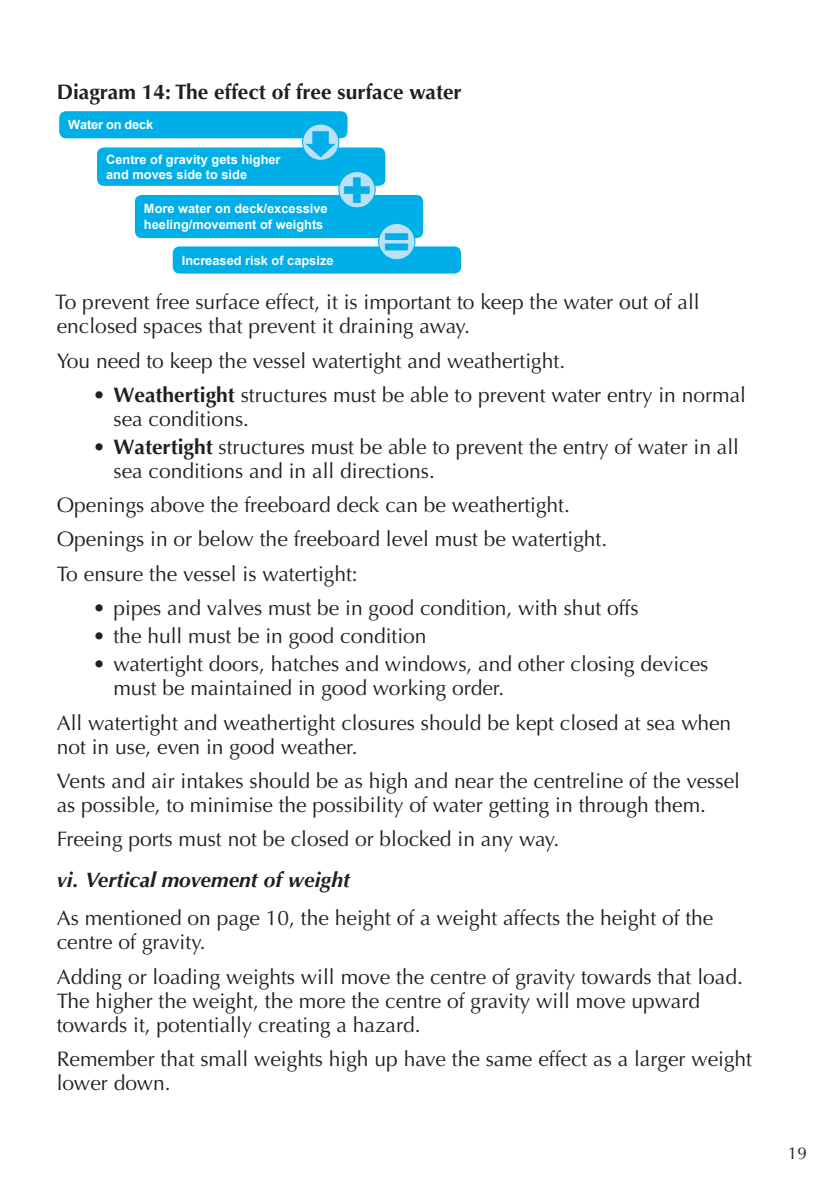
<style>
.page{position:relative;width:840px;height:1191px;background:#fff}
.page>*{position:absolute;margin:0;border:0;box-sizing:border-box;transform-origin:0 0}
.t1{font:900 48px "Arial";color:#00aee8}
.t2{font:900 43px "Arial";color:#00aee8}
.t3{font:21px/24px "Optima";color:#231f20}
.t4{font:700 21px "Optima";color:#231f20}
.t5{font:italic 700 21px "Optima";color:#231f20}
.t6{font:17px "Optima";color:#231f20}
.t7{font:700 12.8px/15.4px "Arial";color:#fff}
.t8{font:700 12.8px "Arial";letter-spacing:-.02em;color:#fff}
.s1{font-weight:700}
</style>
<div class="page">
<div style="left:59px;top:111px;width:288px;height:27px;background:#00aee8;border-radius:7px"></div>
<div style="left:97px;top:147px;width:288px;height:39px;background:#00aee8;border-radius:7px"></div>
<div style="left:135px;top:195px;width:288px;height:43px;background:#00aee8;border-radius:7px"></div>
<div style="left:173px;top:246px;width:288px;height:27px;background:#00aee8;border-radius:7px"></div>
<div style="left:302px;top:124px;width:36px;height:36px;background:#bae1f7;border-radius:50%"></div>
<div style="left:302px;top:124px;width:37px;height:37px;border:1px solid #00aee8;border-radius:50%"></div>
<svg style="left:305px;top:131px;width:30px;height:26px"></svg>
<div style="left:338px;top:171px;width:37px;height:37px;background:#bae1f7;border-radius:50%"></div>
<div style="left:338px;top:171px;width:37px;height:37px;border:1px solid #00aee8;border-radius:50%"></div>
<div style="left:378px;top:223px;width:36px;height:37px;background:#bae1f7;border-radius:50%"></div>
<div style="left:378px;top:223px;width:37px;height:37px;border:1px solid #00aee8;border-radius:50%"></div>
<p class="t4" style="left:57px;top:79px;width:406px">Diagram 14: The effect of free surface water</p>
<p class="t8" style="left:68px;top:116px;width:86px">Water on deck</p>
<p class="t7" style="left:106px;top:152px;width:176px">Centre of gravity gets higher and moves side to side</p>
<p class="t7" style="left:144px;top:201px;width:185px">More water on deck/excessive heeling/movement of weights</p>
<p class="t7" style="left:182px;top:253px;width:153px">Increased risk of capsize</p>
<h1 class="t1" style="left:341px;top:160px;width:33px">+</h1>
<h2 class="t2" style="left:382px;top:215px;width:30px">=</h2>
<p class="t3" style="left:55px;top:290px;width:645px">To prevent free surface effect, it is important to keep the water out of all enclosed spaces that prevent it draining away.</p>
<p class="t3" style="left:57px;top:349px;width:509px">You need to keep the vessel watertight and weathertight.</p>
<p class="t3" style="left:113px;top:383px;width:633px;text-indent:-21px">• <span class="s1">Weathertight</span> structures must be able to prevent water entry in normal sea conditions.</p>
<p class="t3" style="left:113px;top:435px;width:626px;text-indent:-21px">• <span class="s1">Watertight</span> structures must be able to prevent the entry of water in all sea conditions and in all directions.</p>
<p class="t3" style="left:57px;top:488px;width:551px;line-height:34.2px">Openings above the freeboard deck can be weathertight.<br>Openings in or below the freeboard level must be watertight.<br>To ensure the vessel is watertight:</p>
<p class="t3" style="left:93px;top:596px;width:547px">• pipes and valves must be in good condition, with shut offs</p>
<p class="t3" style="left:93px;top:624px;width:335px">• the hull must be in good condition</p>
<p class="t3" style="left:113px;top:652px;width:596px;text-indent:-21px">• watertight doors, hatches and windows, and other closing devices must be maintained in good working order.</p>
<p class="t3" style="left:57px;top:711px;width:675px">All watertight and weathertight closures should be kept closed at sea when not in use, even in good weather.</p>
<p class="t3" style="left:57px;top:769px;width:684px">Vents and air intakes should be as high and near the centreline of the vessel as possible, to minimise the possibility of water getting in through them.</p>
<p class="t3" style="left:57px;top:827px;width:504px">Freeing ports must not be closed or blocked in any way.</p>
<p class="t5" style="left:57px;top:867px;width:295px">vi. Vertical movement of weight</p>
<p class="t3" style="left:57px;top:906px;width:657px">As mentioned on page 10, the height of a weight affects the height of the centre of gravity.</p>
<p class="t3" style="left:57px;top:964px;width:687px">Adding or loading weights will move the centre of gravity towards that load.<br>The higher the weight, the more the centre of gravity will move upward towards it, potentially creating a hazard.</p>
<p class="t3" style="left:57px;top:1047px;width:696px">Remember that small weights high up have the same effect as a larger weight lower down.</p>
<p class="t6" style="left:787px;top:1143px;width:20px">19</p>
</div>
